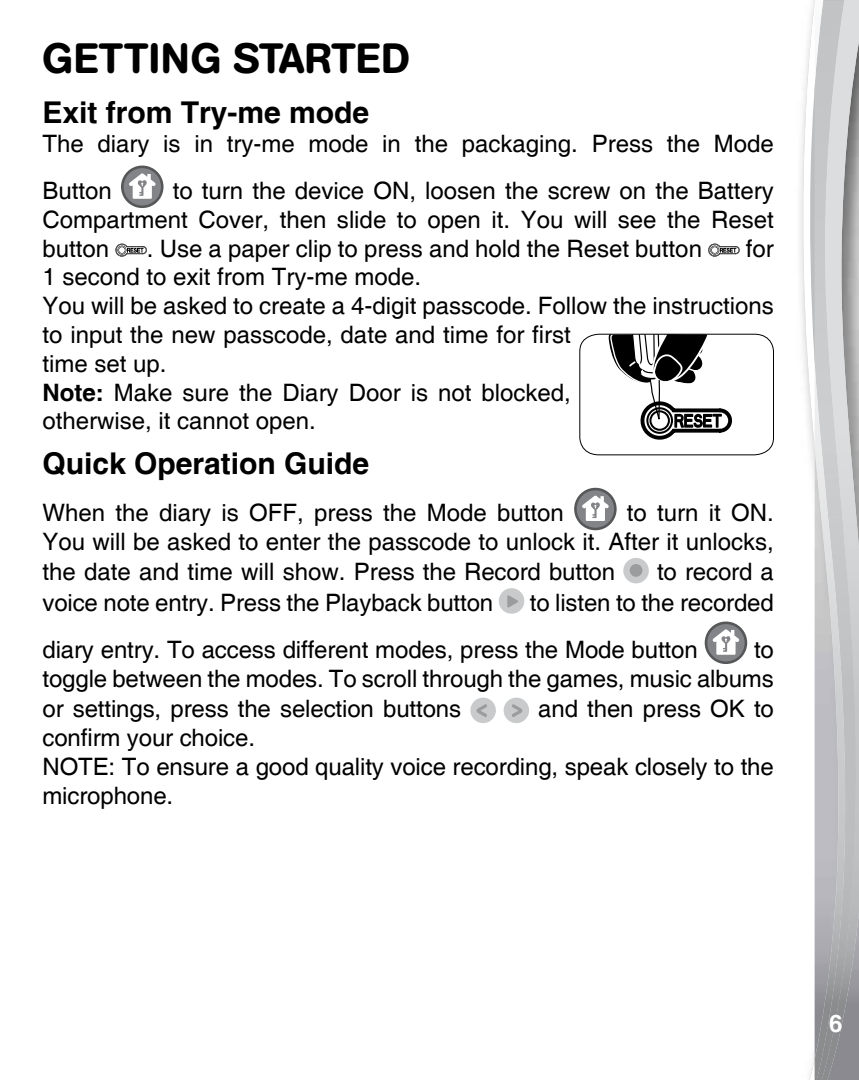
<style>
.page{position:relative;width:859px;height:1080px;background:#fff}
.page>*{position:absolute;margin:0;border:0;box-sizing:border-box;transform-origin:0 0}
.t1{font:500 42px "AG Book Rounded";letter-spacing:.005em;color:#000}
.t2{font:700 30px "Helvetica";color:#000}
.t3{font:24px/28.8px "Helvetica";color:#000}
.t4{font:700 24px "Helvetica";color:#fff}
.s1{font-weight:700}
</style>
<div class="page">
<svg style="left:802px;top:0;width:13px;height:1080px"></svg>
<img style="left:858px;top:3px;width:1px;height:1077px">
<img style="left:848px;top:3px;width:10px;height:1077px">
<svg style="left:823px;top:0;width:36px;height:3px"></svg>
<img style="left:815px;top:1px;width:33px;height:1079px">
<svg style="left:121px;top:165px;width:43px;height:43px"></svg>
<svg style="left:115px;top:243px;width:32px;height:14px"></svg>
<svg style="left:708px;top:243px;width:32px;height:14px"></svg>
<svg style="left:574px;top:488px;width:43px;height:42px"></svg>
<div style="left:623px;top:558px;width:26px;height:25px;background:#c8cacb;border-radius:50%"></div>
<div style="left:630px;top:564px;width:12px;height:13px;background:#9a9c9e;border-radius:50%"></div>
<div style="left:499px;top:588px;width:25px;height:26px;background:#c8cacb;border-radius:50%"></div>
<svg style="left:507px;top:595px;width:11px;height:13px"></svg>
<svg style="left:705px;top:622px;width:42px;height:42px"></svg>
<div style="left:504px;top:698px;width:25px;height:25px;background:#c8cacb;border-radius:50%"></div>
<svg style="left:512px;top:704px;width:10px;height:13px"></svg>
<div style="left:470px;top:698px;width:26px;height:25px;background:#c8cacb;border-radius:50%"></div>
<svg style="left:476px;top:704px;width:11px;height:13px"></svg>
<div style="left:579px;top:334px;width:195px;height:121px;border:1px solid #000;border-radius:18px"></div>
<svg style="left:608px;top:334px;width:125px;height:106px"></svg>
<h1 class="t1" style="left:42px;top:33px;width:369px">GETTING STARTED</h1>
<p class="t2" style="left:42px;top:94px;width:328px">Exit from Try-me mode</p>
<p class="t3" style="left:42px;top:121px;width:733px;line-height:47.4px">The diary is in try-me mode in the packaging. Press the Mode<br>Button</p>
<p class="t3" style="left:42px;top:177px;width:733px;text-align:justify;text-indent:130px">to turn the device ON, loosen the screw on the Battery Compartment Cover, then slide to open it. You will see the Reset button</p>
<p class="t3" style="left:147px;top:235px;width:557px">. Use a paper clip to press and hold the Reset button</p>
<p class="t3" style="left:746px;top:235px;width:30px">for</p>
<p class="t3" style="left:42px;top:264px;width:733px">1 second to exit from Try-me mode.<br>You will be asked to create a 4-digit passcode. Follow the instructions to input the new passcode, date and time for first<br>time set up.<br><span class="s1">Note:</span> Make sure the Diary Door is not blocked,<br>otherwise, it cannot open.</p>
<p class="t2" style="left:42px;top:445px;width:328px">Quick Operation Guide</p>
<p class="t3" style="left:42px;top:499px;width:523px">When the diary is OFF, press the Mode button</p>
<p class="t3" style="left:42px;top:499px;width:733px;line-height:29.7px;text-align:justify;text-indent:584px">to turn it ON.<br>You will be asked to enter the passcode to unlock it. After it unlocks, the date and time will show. Press the Record button</p>
<p class="t3" style="left:657px;top:558px;width:118px">to record a</p>
<p class="t3" style="left:42px;top:589px;width:452px">voice note entry. Press the Playback button</p>
<p class="t3" style="left:42px;top:579px;width:733px;line-height:47.4px;text-indent:487px">to listen to the recorded diary entry. To access different modes, press the Mode button</p>
<p class="t3" style="left:42px;top:636px;width:733px;line-height:29.7px;text-align:justify;text-indent:712px">to toggle between the modes. To scroll through the games, music albums or settings, press the selection buttons</p>
<p class="t3" style="left:538px;top:695px;width:237px">and then press OK to</p>
<p class="t3" style="left:42px;top:724px;width:733px">confirm your choice.<br>NOTE: To ensure a good quality voice recording, speak closely to the microphone.</p>
<p class="t4" style="left:829px;top:1008px;width:15px">6</p>
</div>
